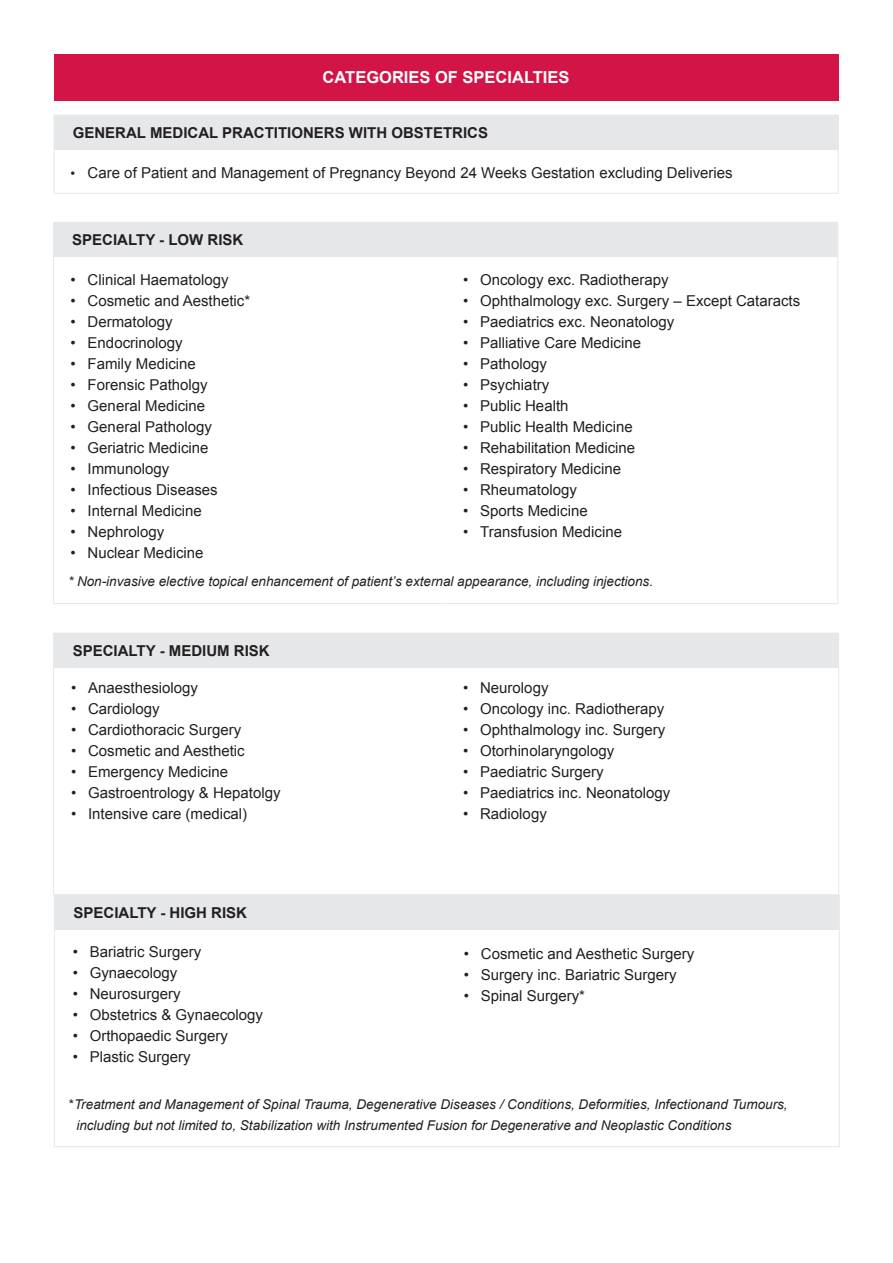
<style>
.page{position:relative;width:893px;height:1263px;background:#fff}
.page>*{position:absolute;margin:0;border:0;box-sizing:border-box;transform-origin:0 0}
.t1{font:700 16.5px "Arial";color:#fff}
.t2{font:15px "Arial";color:#231f20}
.t3{font:700 15px "Arial";color:#231f20}
.t4{font:italic 13.5px/21px "Arial";color:#231f20}
.s1{font-size:13.5px}
.s2{font-style:normal}
</style>
<div class="page">
<div style="left:54px;top:222px;width:784px;height:34px;background:#e6e7e9"></div>
<hr style="left:53px;top:222px;width:393px;height:1px;background:#e6e7e9">
<hr style="left:53px;top:223px;width:1px;height:33px;background:#e6e7e9">
<hr style="left:53px;top:256px;width:393px;height:1px;background:#e6e7e9">
<hr style="left:53px;top:257px;width:1px;height:346px;background:#e6e7e9">
<hr style="left:446px;top:256px;width:392px;height:1px;background:#e6e7e9">
<hr style="left:837px;top:257px;width:1px;height:346px;background:#e6e7e9">
<hr style="left:53px;top:603px;width:393px;height:1px;background:#e6e7e9">
<hr style="left:446px;top:603px;width:392px;height:1px;background:#e6e7e9">
<div style="left:54px;top:633px;width:784px;height:34px;background:#e6e7e9"></div>
<div style="left:53px;top:633px;width:786px;height:262px;border:1px solid #e6e7e9"></div>
<div style="left:54px;top:115px;width:784px;height:34px;background:#e6e7e9"></div>
<hr style="left:54px;top:115px;width:785px;height:1px;background:#e6e7e9">
<hr style="left:838px;top:116px;width:1px;height:33px;background:#e6e7e9">
<hr style="left:54px;top:149px;width:785px;height:1px;background:#e6e7e9">
<hr style="left:54px;top:150px;width:1px;height:43px;background:#e6e7e9">
<hr style="left:838px;top:150px;width:1px;height:43px;background:#e6e7e9">
<hr style="left:54px;top:193px;width:785px;height:1px;background:#e6e7e9">
<div style="left:54px;top:54px;width:785px;height:47px;background:#d21446"></div>
<div style="left:55px;top:896px;width:784px;height:34px;background:#e6e7e9"></div>
<div style="left:54px;top:895px;width:786px;height:252px;border:1px solid #e6e7e9"></div>
<p class="t1" style="left:323px;top:67px;width:236px">CATEGORIES OF SPECIALTIES</p>
<p class="t3" style="left:73px;top:122px;width:191px">GENERAL MEDICAL PRACTITIO</p>
<p class="t3" style="left:303px;top:122px;width:69px">NERS WITH</p>
<p class="t3" style="left:391px;top:122px;width:62px">OBSTETRIC</p>
<p class="t3" style="left:478px;top:122px;width:12px">S</p>
<p class="t2" style="left:71px;top:163px;width:664px"><span class="s1">•</span> Care of Patient and Management of Pregnancy Beyond 24 Weeks Gestation excluding Deliveries</p>
<p class="t3" style="left:72px;top:229px;width:173px">SP ECIALTY - LOW RISK</p>
<p class="t2" style="left:71px;top:270px;width:159px">• Clinical Haematology</p>
<p class="t2" style="left:71px;top:291px;width:181px">• Cosmetic and Aesthetic*</p>
<p class="t2" style="left:71px;top:312px;width:104px">• Dermatology</p>
<p class="t2" style="left:71px;top:333px;width:114px">• Endocrinology</p>
<p class="t2" style="left:71px;top:354px;width:127px">• Family Medicine</p>
<p class="t2" style="left:71px;top:375px;width:139px">• Forensic Patholgy</p>
<p class="t2" style="left:71px;top:396px;width:136px">• General Medicine</p>
<p class="t2" style="left:71px;top:417px;width:143px">• General Pathology</p>
<p class="t2" style="left:71px;top:438px;width:139px">• Geriatric Medicine</p>
<p class="t2" style="left:71px;top:459px;width:100px">• Immunology</p>
<p class="t2" style="left:71px;top:480px;width:149px">• Infectious Diseases</p>
<p class="t2" style="left:71px;top:501px;width:133px">• Internal Medicine</p>
<p class="t2" style="left:71px;top:522px;width:95px">• Nephrology</p>
<p class="t2" style="left:71px;top:543px;width:134px">• Nuclear Medicine</p>
<p class="t2" style="left:463px;top:270px;width:207px">• Oncology exc. Radiotherapy</p>
<p class="t2" style="left:463px;top:291px;width:339px">• Ophthalmology exc. Surgery – Except Cataracts</p>
<p class="t2" style="left:463px;top:312px;width:213px">• Paediatrics exc. Neonatology</p>
<p class="t2" style="left:463px;top:333px;width:179px">• Palliative Care Medicine</p>
<p class="t2" style="left:463px;top:354px;width:85px">• Pathology</p>
<p class="t2" style="left:463px;top:375px;width:88px">• Psychiatry</p>
<p class="t2" style="left:463px;top:396px;width:107px">• Public Health</p>
<p class="t2" style="left:463px;top:417px;width:171px">• Public Health Medicine</p>
<p class="t2" style="left:463px;top:438px;width:174px">• Rehabilitation Medicine</p>
<p class="t2" style="left:463px;top:459px;width:159px">• Respiratory Medicine</p>
<p class="t2" style="left:463px;top:480px;width:115px">• Rheumatology</p>
<p class="t2" style="left:463px;top:501px;width:126px">• Sports Medicine</p>
<p class="t2" style="left:463px;top:522px;width:160px">• Transfusion Medicine</p>
<p class="t4" style="left:68px;top:571px;width:587px">* Non-invasive elective topical enhancement of patient’s external appearance, including injections.</p>
<p class="t3" style="left:73px;top:641px;width:198px">SPECIALTY - MEDIUM RISK</p>
<p class="t2" style="left:71px;top:678px;width:129px">• Anaesthesiology</p>
<p class="t2" style="left:71px;top:699px;width:90px">• Cardiology</p>
<p class="t2" style="left:71px;top:720px;width:172px">• Cardiothoracic Surgery</p>
<p class="t2" style="left:71px;top:741px;width:175px">• Cosmetic and Aesthetic</p>
<p class="t2" style="left:71px;top:762px;width:159px">• Emergency Medicine</p>
<p class="t2" style="left:71px;top:783px;width:211px">• Gastroentrology &amp; Hepatolgy</p>
<p class="t2" style="left:71px;top:804px;width:178px">• Intensive care (medical)</p>
<p class="t3" style="left:74px;top:903px;width:175px">SPECIALTY - HIGH RISK</p>
<p class="t2" style="left:73px;top:942px;width:130px">• Bariatric Surgery</p>
<p class="t2" style="left:73px;top:963px;width:106px">• Gynaecology</p>
<p class="t2" style="left:73px;top:984px;width:109px">• Neurosurgery</p>
<p class="t2" style="left:73px;top:1005px;width:192px">• Obstetrics &amp; Gynaecology</p>
<p class="t2" style="left:73px;top:1026px;width:157px">• Orthopaedic Surgery</p>
<p class="t2" style="left:73px;top:1047px;width:119px">• Plastic Surgery</p>
<p class="t2" style="left:463px;top:677px;width:87px">• Neurology</p>
<p class="t2" style="left:463px;top:698px;width:203px">• Oncology inc. Radiotherapy</p>
<p class="t2" style="left:463px;top:719px;width:204px">• Ophthalmology inc. Surgery</p>
<p class="t2" style="left:463px;top:740px;width:153px">• Otorhinolaryngology</p>
<p class="t2" style="left:463px;top:761px;width:142px">• Paediatric Surgery</p>
<p class="t2" style="left:463px;top:782px;width:209px">• Paediatrics inc. Neonatology</p>
<p class="t2" style="left:463px;top:803px;width:85px">• Radiology</p>
<p class="t2" style="left:464px;top:944px;width:232px">• Cosmetic and Aesthetic Surgery</p>
<p class="t2" style="left:464px;top:965px;width:214px">• Surgery inc. Bariatric Surgery</p>
<p class="t2" style="left:464px;top:986px;width:123px">• Spinal Surgery*</p>
<p class="t4" style="left:76px;top:1094px;width:713px;text-indent:-8px"><span class="s2">*</span>Treatment and Management of Spinal Trauma, Degenerative Diseases / Conditions, Deformities, Infectionand Tumours, including but not limited to, Stabilization with Instrumented Fusion for Degenerative and Neoplastic Conditions</p>
</div>
